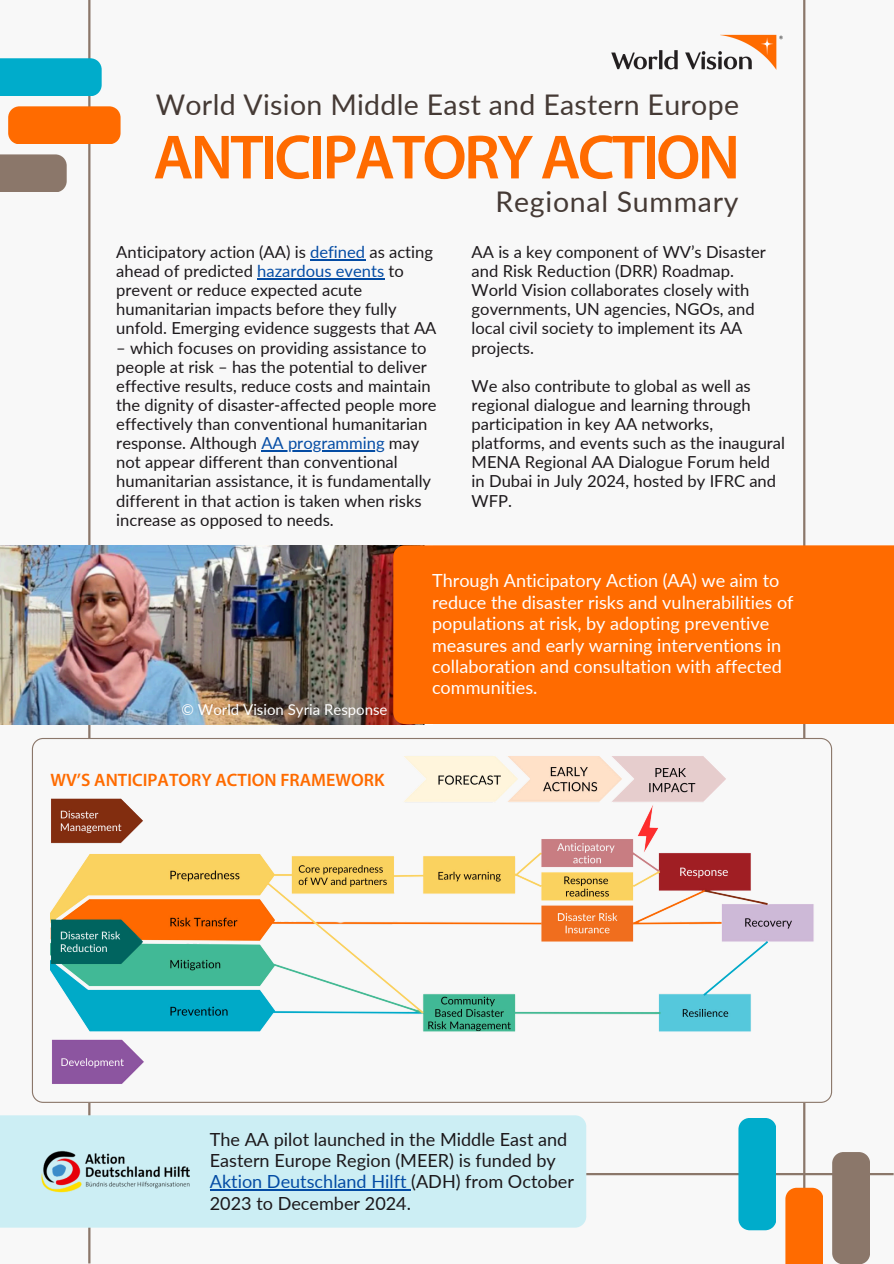
<style>
.page{position:relative;width:894px;height:1264px;background:#fff}
.page>*{position:absolute;margin:0;border:0;box-sizing:border-box;transform-origin:0 0}
.t1{font:600 63px "Myriad Pro";letter-spacing:-.045em;color:#ff6b00}
.t2{font:28.5px "Lato";letter-spacing:.01em;color:#453a35}
.t3{font:18px/21.3px "Lato";color:#fff}
.t4{font:18px/21.3px "Lato";color:#1c181b}
.t5{font:600 18px "Myriad Pro";color:#ff6b00}
.t6{font:16.5px/19.2px "Lato";color:#1c181b}
.t7{font:15px "Lato";color:#fff}
.s1{color:#044ca4}
</style>
<div class="page">
<div style="left:0;top:0;width:893px;height:1263px;background:#f8f8f8"></div>
<hr style="left:88px;top:0;width:2px;height:1263px;background:#8b776a">
<img style="left:0;top:545px;width:393px;height:179px">
<hr style="left:0;top:1172px;width:893px;height:3px;background:#8b776a">
<div style="left:738px;top:1118px;width:38px;height:112px;background:#00accb"></div>
<svg style="left:831px;top:1152px;width:38px;height:111px;background:#907d70"></svg>
<hr style="left:802px;top:0;width:3px;height:1256px;background:#8b776a">
<div style="left:785px;top:1187px;width:38px;height:76px;background:#ff6b00"></div>
<div style="left:0;top:154px;width:67px;height:38px;background:#8b776a"></div>
<div style="left:8px;top:106px;width:112px;height:38px;background:#ff6b00"></div>
<div style="left:0;top:58px;width:102px;height:38px;background:#00accb"></div>
<img style="left:611px;top:34px;width:172px;height:36px">
<div style="left:0;top:1115px;width:586px;height:112px;background:#cceef4"></div>
<img style="left:32px;top:1147px;width:169px;height:47px">
<svg style="left:32px;top:738px;width:799px;height:364px"></svg>
<img style="left:50px;top:751px;width:779px;height:337px">
<hr style="left:310px;top:259px;width:55px;height:1px;background:#044ca4">
<hr style="left:257px;top:278px;width:127px;height:1px;background:#044ca4">
<hr style="left:261px;top:450px;width:123px;height:1px;background:#044ca4">
<div style="left:393px;top:545px;width:500px;height:179px;background:#ff6b00"></div>
<hr style="left:210px;top:1189px;width:196px;height:1px;background:#044ca4">
<p class="t2" style="left:156px;top:87px;width:584px">World Vision Middle East and Eastern Europe</p>
<h2 class="t1" style="left:153px;top:131px;width:588px">ANTICIPATORY ACTION</h2>
<h4 class="t6" style="left:116px;top:242px;width:321px">Anticipatory action (AA) is <span class="s1">defined</span> as acting ahead of predicted <span class="s1">hazardous events</span> to prevent or reduce expected acute humanitarian impacts before they fully unfold. Emerging evidence suggests that AA</h4>
<h4 class="t6" style="left:116px;top:337px;width:322px">– which focuses on providing assistance to people at risk – has the potential to deliver effective results, reduce costs and maintain the dignity of disaster-affected people more effectively than conventional humanitarian response. Although <span class="s1">AA programming</span> may</h4>
<h4 class="t6" style="left:116px;top:452px;width:316px">not appear different than conventional humanitarian assistance, it is fundamentally different in that action is taken when risks increase as opposed to needs.</h4>
<h2 class="t2" style="left:495px;top:184px;width:244px">Regional Summary</h2>
<h4 class="t6" style="left:471px;top:242px;width:295px">AA is a key component of WV’s Disaster and Risk Reduction (DRR) Roadmap.<br>World Vision collaborates closely with governments, UN agencies, NGOs, and local civil society to implement its AA projects.</h4>
<p class="t6" style="left:471px;top:376px;width:315px">We also contribute to global as well as regional dialogue and learning through participation in key AA networks, platforms, and events such as the inaugural MENA Regional AA Dialogue Forum held in Dubai in July 2024, hosted by IFRC and WFP.</p>
<h4 class="t7" style="left:181px;top:700px;width:207px">© World Vision Syria Response</h4>
<p class="t5" style="left:50px;top:772px;width:335px">WV’S ANTICIPATORY ACTION FRAMEWORK</p>
<p class="t3" style="left:432px;top:570px;width:363px">Through Anticipatory Action (AA) we aim to reduce the disaster risks and vulnerabilities of populations at risk, by adopting preventive measures and early warning interventions in collaboration and consultation with affected communities.</p>
<h3 class="t4" style="left:210px;top:1127px;width:365px">The AA pilot launched in the Middle East and Eastern Europe Region (MEER) is funded by <span class="s1">Aktion Deutschland Hilft</span> (ADH) from October 2023 to December 2024.</h3>
</div>
